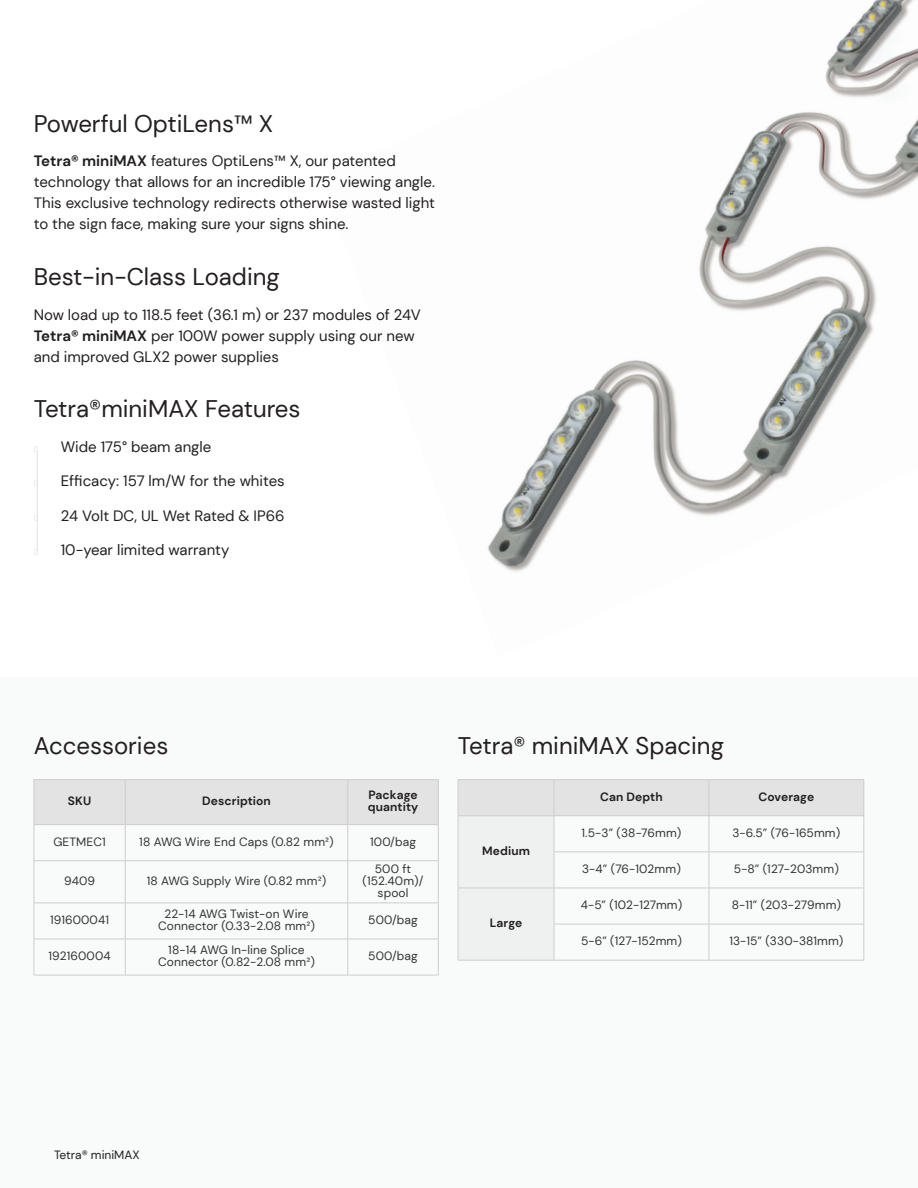
<style>
.page{position:relative;width:918px;height:1188px;background:#fff}
.page>*{position:absolute;margin:0;border:0;box-sizing:border-box;transform-origin:0 0}
.t1{font:24px "DM Sans";color:#231f20}
.t2{font:15px/21px "DM Sans";color:#231f20}
.t3{font:12px/12px "DM Sans";letter-spacing:.01em;color:#323333;text-align:center}
.t4{font:700 12px/12px "DM Sans";letter-spacing:.01em;color:#231f20}
.t5{font:12px "DM Sans";color:#1f2020}
.s1{font-weight:700}
</style>
<div class="page">
<div style="left:0;top:678px;width:918px;height:510px;background:#f9fafa"></div>
<img style="left:488px;top:0;width:430px;height:572px">
<hr style="left:37px;top:451px;width:1px;height:101px;background:#e2e3e2">
<svg style="left:459px;top:780px;width:405px;height:180px"></svg>
<hr style="left:458px;top:779px;width:96px;height:1px;background:#cfcdcc">
<hr style="left:458px;top:780px;width:1px;height:36px;background:#cfcdcc">
<hr style="left:554px;top:779px;width:155px;height:1px;background:#cfcdcc">
<hr style="left:554px;top:780px;width:1px;height:36px;background:#cfcdcc">
<hr style="left:709px;top:779px;width:155px;height:1px;background:#cfcdcc">
<hr style="left:709px;top:780px;width:1px;height:36px;background:#cfcdcc">
<hr style="left:864px;top:780px;width:1px;height:36px;background:#cfcdcc">
<hr style="left:554px;top:815px;width:155px;height:1px;background:#cfcdcc">
<hr style="left:709px;top:815px;width:155px;height:1px;background:#cfcdcc">
<hr style="left:709px;top:816px;width:1px;height:36px;background:#cfcdcc">
<hr style="left:864px;top:816px;width:1px;height:36px;background:#cfcdcc">
<hr style="left:554px;top:852px;width:155px;height:1px;background:#cfcdcc">
<hr style="left:709px;top:852px;width:155px;height:1px;background:#cfcdcc">
<hr style="left:709px;top:852px;width:1px;height:36px;background:#cfcdcc">
<hr style="left:864px;top:852px;width:1px;height:36px;background:#cfcdcc">
<hr style="left:554px;top:888px;width:155px;height:1px;background:#cfcdcc">
<hr style="left:709px;top:888px;width:155px;height:1px;background:#cfcdcc">
<hr style="left:709px;top:888px;width:1px;height:36px;background:#cfcdcc">
<hr style="left:864px;top:888px;width:1px;height:36px;background:#cfcdcc">
<hr style="left:554px;top:924px;width:155px;height:1px;background:#cfcdcc">
<hr style="left:709px;top:924px;width:155px;height:1px;background:#cfcdcc">
<hr style="left:709px;top:924px;width:1px;height:36px;background:#cfcdcc">
<hr style="left:864px;top:924px;width:1px;height:36px;background:#cfcdcc">
<hr style="left:554px;top:960px;width:155px;height:1px;background:#cfcdcc">
<hr style="left:709px;top:960px;width:155px;height:1px;background:#cfcdcc">
<hr style="left:458px;top:815px;width:96px;height:1px;background:#cfcdcc">
<hr style="left:458px;top:816px;width:1px;height:36px;background:#cfcdcc">
<hr style="left:554px;top:816px;width:1px;height:36px;background:#cfcdcc">
<hr style="left:458px;top:852px;width:1px;height:36px;background:#cfcdcc">
<hr style="left:554px;top:852px;width:1px;height:36px;background:#cfcdcc">
<hr style="left:458px;top:888px;width:96px;height:1px;background:#cfcdcc">
<hr style="left:458px;top:888px;width:1px;height:36px;background:#cfcdcc">
<hr style="left:554px;top:888px;width:1px;height:36px;background:#cfcdcc">
<hr style="left:458px;top:924px;width:1px;height:36px;background:#cfcdcc">
<hr style="left:554px;top:924px;width:1px;height:36px;background:#cfcdcc">
<hr style="left:458px;top:960px;width:96px;height:1px;background:#cfcdcc">
<div style="left:35px;top:780px;width:403px;height:44px;background:#e2e3e2"></div>
<hr style="left:34px;top:779px;width:91px;height:1px;background:#cfcdcc">
<hr style="left:34px;top:780px;width:1px;height:44px;background:#cfcdcc">
<hr style="left:125px;top:779px;width:223px;height:1px;background:#cfcdcc">
<hr style="left:125px;top:780px;width:1px;height:44px;background:#cfcdcc">
<hr style="left:348px;top:779px;width:91px;height:1px;background:#cfcdcc">
<hr style="left:348px;top:780px;width:1px;height:44px;background:#cfcdcc">
<hr style="left:438px;top:780px;width:1px;height:44px;background:#cfcdcc">
<hr style="left:34px;top:824px;width:91px;height:1px;background:#cfcdcc">
<hr style="left:34px;top:825px;width:1px;height:36px;background:#cfcdcc">
<hr style="left:125px;top:824px;width:223px;height:1px;background:#cfcdcc">
<hr style="left:125px;top:825px;width:1px;height:36px;background:#cfcdcc">
<hr style="left:348px;top:824px;width:91px;height:1px;background:#cfcdcc">
<hr style="left:348px;top:825px;width:1px;height:36px;background:#cfcdcc">
<hr style="left:438px;top:825px;width:1px;height:36px;background:#cfcdcc">
<hr style="left:34px;top:860px;width:91px;height:1px;background:#cfcdcc">
<hr style="left:34px;top:861px;width:1px;height:42px;background:#cfcdcc">
<hr style="left:125px;top:860px;width:223px;height:1px;background:#cfcdcc">
<hr style="left:125px;top:861px;width:1px;height:42px;background:#cfcdcc">
<hr style="left:348px;top:860px;width:91px;height:1px;background:#cfcdcc">
<hr style="left:348px;top:861px;width:1px;height:42px;background:#cfcdcc">
<hr style="left:438px;top:861px;width:1px;height:42px;background:#cfcdcc">
<hr style="left:34px;top:903px;width:91px;height:1px;background:#cfcdcc">
<hr style="left:34px;top:903px;width:1px;height:36px;background:#cfcdcc">
<hr style="left:125px;top:903px;width:223px;height:1px;background:#cfcdcc">
<hr style="left:125px;top:903px;width:1px;height:36px;background:#cfcdcc">
<hr style="left:348px;top:903px;width:91px;height:1px;background:#cfcdcc">
<hr style="left:348px;top:903px;width:1px;height:36px;background:#cfcdcc">
<hr style="left:438px;top:903px;width:1px;height:36px;background:#cfcdcc">
<hr style="left:34px;top:939px;width:91px;height:1px;background:#cfcdcc">
<hr style="left:34px;top:939px;width:1px;height:36px;background:#cfcdcc">
<hr style="left:125px;top:939px;width:223px;height:1px;background:#cfcdcc">
<hr style="left:125px;top:939px;width:1px;height:36px;background:#cfcdcc">
<hr style="left:348px;top:939px;width:91px;height:1px;background:#cfcdcc">
<hr style="left:348px;top:939px;width:1px;height:36px;background:#cfcdcc">
<hr style="left:438px;top:939px;width:1px;height:36px;background:#cfcdcc">
<hr style="left:34px;top:975px;width:91px;height:1px;background:#cfcdcc">
<hr style="left:125px;top:975px;width:223px;height:1px;background:#cfcdcc">
<hr style="left:348px;top:975px;width:91px;height:1px;background:#cfcdcc">
<h1 class="t1" style="left:34px;top:109px;width:241px">Powerful OptiLens™ X</h1>
<p class="t2" style="left:34px;top:151px;width:403px"><span class="s1">Tetra® miniMAX</span> features OptiLens™ X, our patented technology that allows for an incredible 175° viewing angle.<br>This exclusive technology redirects otherwise wasted light to the sign face, making sure your signs shine.</p>
<h1 class="t1" style="left:34px;top:262px;width:247px">Best-in-Class Loading</h1>
<p class="t2" style="left:34px;top:304px;width:389px">Now load up to 118.5 feet (36.1 m) or 237 modules of 24V<br><span class="s1">Tetra® miniMAX</span> per 100W power supply using our new and improved GLX2 power supplies</p>
<h1 class="t1" style="left:34px;top:394px;width:268px">Tetra®miniMAX Features</h1>
<p class="t2" style="left:61px;top:436px;width:152px">Wide 175° beam angle</p>
<p class="t2" style="left:61px;top:471px;width:226px">Efficacy: 157 lm/W for the whites</p>
<p class="t2" style="left:61px;top:505px;width:225px">24 Volt DC, UL Wet Rated &amp; IP66</p>
<p class="t2" style="left:61px;top:540px;width:170px">10-year limited warranty</p>
<h1 class="t1" style="left:34px;top:731px;width:136px">Accessories</h1>
<p class="t4" style="left:68px;top:795px;width:25px">SKU</p>
<p class="t4" style="left:202px;top:795px;width:70px">Description</p>
<p class="t4" style="left:368px;top:789px;width:52px">Package quantity</p>
<p class="t3" style="left:53px;top:835px;width:54px">GETMEC1</p>
<p class="t3" style="left:139px;top:835px;width:196px">18 AWG Wire End Caps (0.82 mm²)</p>
<p class="t3" style="left:370px;top:835px;width:47px">100/bag</p>
<p class="t3" style="left:64px;top:875px;width:33px">9409</p>
<p class="t3" style="left:147px;top:875px;width:181px">18 AWG Supply Wire (0.82 mm²)</p>
<p class="t3" style="left:363px;top:863px;width:62px">500 ft (152.40m)/ spool</p>
<p class="t3" style="left:50px;top:914px;width:60px">191600041</p>
<p class="t3" style="left:158px;top:908px;width:158px">22-14 AWG Twist-on Wire<br>Connector (0.33-2.08 mm²)</p>
<p class="t3" style="left:368px;top:914px;width:51px">500/bag</p>
<p class="t3" style="left:49px;top:950px;width:64px">192160004</p>
<p class="t3" style="left:158px;top:944px;width:158px">18-14 AWG In-line Splice<br>Connector (0.82-2.08 mm²)</p>
<p class="t3" style="left:368px;top:950px;width:51px">500/bag</p>
<h1 class="t1" style="left:458px;top:731px;width:268px">Tetra® miniMAX Spacing</h1>
<p class="t4" style="left:482px;top:845px;width:49px">Medium</p>
<p class="t4" style="left:490px;top:917px;width:34px">Large</p>
<p class="t4" style="left:600px;top:790px;width:64px">Can Depth</p>
<p class="t4" style="left:759px;top:790px;width:57px">Coverage</p>
<p class="t3" style="left:582px;top:827px;width:101px">1.5-3” (38-76mm)</p>
<p class="t3" style="left:732px;top:827px;width:109px">3-6.5” (76-165mm)</p>
<p class="t3" style="left:582px;top:863px;width:100px">3-4” (76-102mm)</p>
<p class="t3" style="left:734px;top:863px;width:106px">5-8” (127-203mm)</p>
<p class="t3" style="left:581px;top:899px;width:103px">4-5” (102-127mm)</p>
<p class="t3" style="left:732px;top:899px;width:111px">8-11” (203-279mm)</p>
<p class="t3" style="left:581px;top:935px;width:102px">5-6” (127-152mm)</p>
<p class="t3" style="left:729px;top:935px;width:115px">13-15” (330-381mm)</p>
<p class="t5" style="left:54px;top:1148px;width:87px">Tetra® miniMAX</p>
</div>
